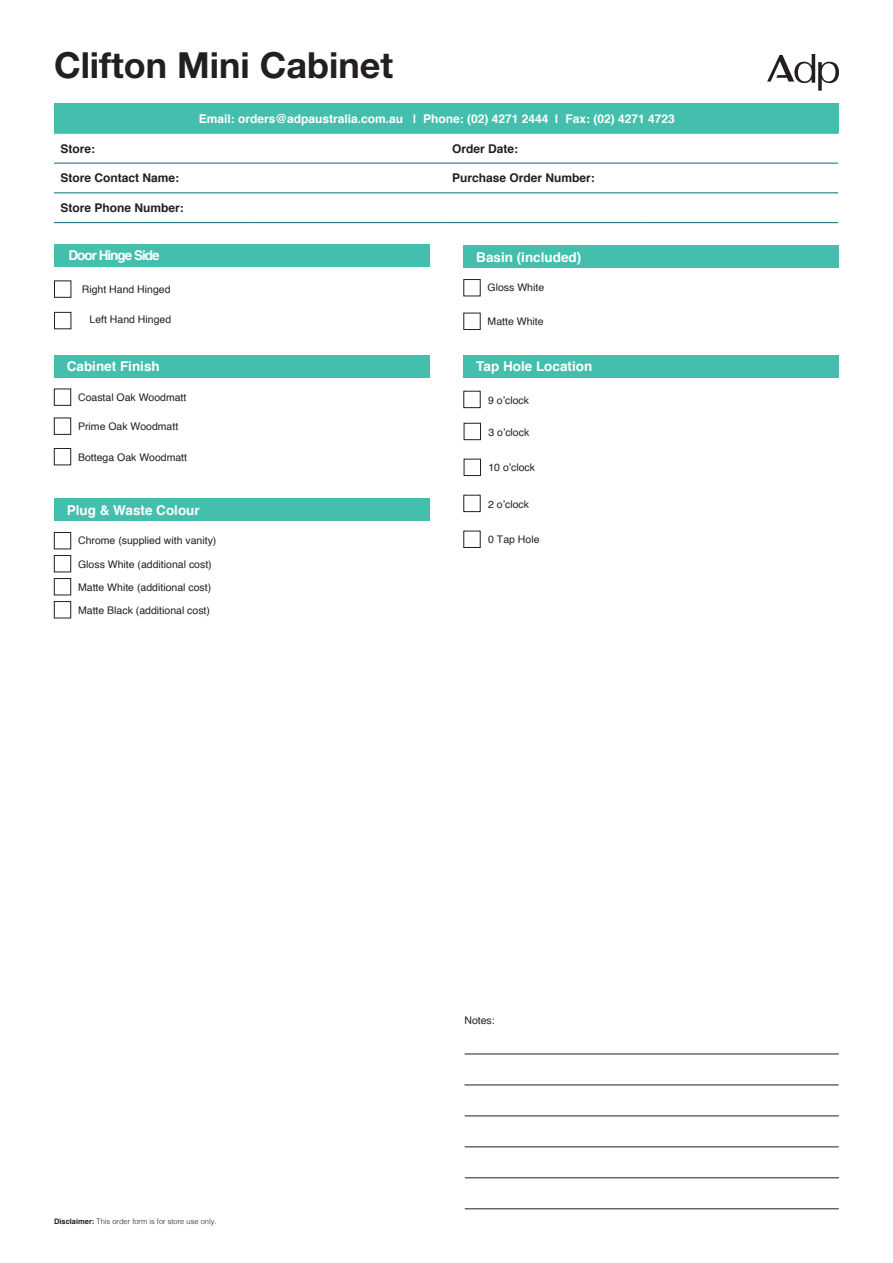
<style>
.page{position:relative;width:893px;height:1263px;background:#fff}
.page>*{position:absolute;margin:0;border:0;box-sizing:border-box;transform-origin:0 0}
.t1{font:700 36px "Helvetica Neue LT Pro";color:#231f20}
.t2{font:700 13.5px "Helvetica";color:#fff}
.t3{font:700 13.5px "Helvetica";letter-spacing:-.07em;color:#fff}
.t4{font:700 12px "Helvetica";color:#231f20}
.t5{font:700 12px "Helvetica";color:#fff}
.t6{font:10.5px "Helvetica";color:#231f20}
.t7{font:300 7.5px "Helvetica";color:#231f20}
.s1{font-weight:700}
</style>
<div class="page">
<hr style="left:465px;top:1054px;width:374px;height:1px;background:#231f20">
<hr style="left:464px;top:1085px;width:375px;height:1px;background:#231f20">
<hr style="left:465px;top:1116px;width:374px;height:1px;background:#231f20">
<hr style="left:465px;top:1146px;width:374px;height:1px;background:#231f20">
<hr style="left:465px;top:1177px;width:374px;height:1px;background:#231f20">
<hr style="left:465px;top:1208px;width:374px;height:1px;background:#231f20">
<div style="left:54px;top:355px;width:375px;height:22px;background:#45bfad"></div>
<div style="left:54px;top:389px;width:17px;height:17px;border:1px solid #231f20"></div>
<div style="left:54px;top:418px;width:17px;height:17px;border:1px solid #231f20"></div>
<div style="left:54px;top:448px;width:17px;height:17px;border:1px solid #231f20"></div>
<div style="left:54px;top:499px;width:375px;height:22px;background:#45bfad"></div>
<div style="left:54px;top:532px;width:17px;height:17px;border:1px solid #231f20"></div>
<div style="left:54px;top:555px;width:17px;height:17px;border:1px solid #231f20"></div>
<div style="left:54px;top:578px;width:17px;height:17px;border:1px solid #231f20"></div>
<div style="left:54px;top:601px;width:17px;height:17px;border:1px solid #231f20"></div>
<svg style="left:767px;top:54px;width:72px;height:37px"></svg>
<div style="left:54px;top:104px;width:784px;height:29px;background:#45bfad"></div>
<div style="left:54px;top:162px;width:784px;height:32px;background:#9dc8cb"></div>
<svg style="left:54px;top:164px;width:784px;height:28px"></svg>
<hr style="left:54px;top:163px;width:196px;height:1px;background:#007078">
<hr style="left:250px;top:163px;width:196px;height:1px;background:#007078">
<hr style="left:446px;top:163px;width:196px;height:1px;background:#007078">
<hr style="left:642px;top:163px;width:196px;height:1px;background:#007078">
<hr style="left:54px;top:192px;width:196px;height:1px;background:#007078">
<hr style="left:250px;top:192px;width:196px;height:1px;background:#007078">
<hr style="left:446px;top:192px;width:196px;height:1px;background:#007078">
<hr style="left:642px;top:192px;width:196px;height:1px;background:#007078">
<hr style="left:54px;top:222px;width:196px;height:1px;background:#007078">
<hr style="left:250px;top:222px;width:196px;height:1px;background:#007078">
<hr style="left:446px;top:222px;width:196px;height:1px;background:#007078">
<hr style="left:642px;top:222px;width:196px;height:1px;background:#007078">
<hr style="left:54px;top:103px;width:196px;height:1px;background:#45bfad">
<hr style="left:250px;top:103px;width:196px;height:1px;background:#45bfad">
<hr style="left:446px;top:103px;width:196px;height:1px;background:#45bfad">
<hr style="left:642px;top:103px;width:196px;height:1px;background:#45bfad">
<hr style="left:54px;top:133px;width:196px;height:1px;background:#45bfad">
<hr style="left:250px;top:133px;width:196px;height:1px;background:#45bfad">
<hr style="left:446px;top:133px;width:196px;height:1px;background:#45bfad">
<hr style="left:642px;top:133px;width:196px;height:1px;background:#45bfad">
<div style="left:54px;top:245px;width:375px;height:22px;background:#45bfad"></div>
<div style="left:463px;top:355px;width:376px;height:22px;background:#45bfad"></div>
<div style="left:54px;top:281px;width:17px;height:17px;border:1px solid #231f20"></div>
<div style="left:54px;top:312px;width:17px;height:17px;border:1px solid #231f20"></div>
<div style="left:463px;top:246px;width:376px;height:22px;background:#45bfad"></div>
<div style="left:464px;top:423px;width:17px;height:17px;border:1px solid #231f20"></div>
<div style="left:464px;top:459px;width:17px;height:17px;border:1px solid #231f20"></div>
<div style="left:463px;top:495px;width:17px;height:17px;border:1px solid #231f20"></div>
<div style="left:463px;top:531px;width:17px;height:17px;border:1px solid #231f20"></div>
<h1 class="t1" style="left:54px;top:42px;width:341px">Clifton Mini Cabinet</h1>
<p class="t5" style="left:199px;top:109px;width:477px">Email: orders@adpaustralia.com.au | Phone: (02) 4271 2444 | Fax: (02) 4271 4723</p>
<p class="t4" style="left:60px;top:139px;width:36px">Store:</p>
<p class="t4" style="left:452px;top:139px;width:68px">Order Date:</p>
<p class="t4" style="left:60px;top:169px;width:120px">Store Contact Name:</p>
<p class="t4" style="left:452px;top:169px;width:144px">Purchase Order Number:</p>
<p class="t4" style="left:60px;top:198px;width:125px">Store Phone Number:</p>
<p class="t3" style="left:68px;top:244px;width:93px">Door Hinge Side</p>
<p class="t6" style="left:82px;top:281px;width:90px">Right Hand Hinged</p>
<p class="t6" style="left:90px;top:312px;width:83px">Left Hand Hinged</p>
<p class="t2" style="left:67px;top:356px;width:95px">Cabinet Finish</p>
<p class="t6" style="left:78px;top:389px;width:110px">Coastal Oak Woodmatt</p>
<p class="t6" style="left:78px;top:418px;width:102px">Prime Oak Woodmatt</p>
<p class="t6" style="left:78px;top:449px;width:110px">Bottega Oak Woodmatt</p>
<p class="t2" style="left:67px;top:499px;width:135px">Plug &amp; Waste Colour</p>
<p class="t6" style="left:78px;top:532px;width:140px">Chrome (supplied with vanity)</p>
<p class="t6" style="left:78px;top:556px;width:135px">Gloss White (additional cost)</p>
<p class="t6" style="left:78px;top:579px;width:135px">Matte White (additional cost)</p>
<p class="t6" style="left:78px;top:602px;width:133px">Matte Black (additional cost)</p>
<p class="t7" style="left:54px;top:1216px;width:164px"><span class="s1">Disclaimer:</span> This order form is for store use only.</p>
<p class="t2" style="left:476px;top:246px;width:107px">Basin (included)</p>
<p class="t6" style="left:488px;top:280px;width:58px">Gloss White</p>
<p class="t6" style="left:488px;top:313px;width:58px">Matte White</p>
<p class="t2" style="left:476px;top:356px;width:118px">Tap Hole Location</p>
<p class="t6" style="left:488px;top:392px;width:42px">9 o’clock</p>
<p class="t6" style="left:488px;top:424px;width:42px">3 o’clock</p>
<p class="t6" style="left:488px;top:460px;width:48px">10 o’clock</p>
<p class="t6" style="left:488px;top:496px;width:42px">2 o’clock</p>
<p class="t6" style="left:488px;top:532px;width:53px">0 Tap Hole</p>
<p class="t6" style="left:464px;top:1012px;width:32px">Notes:</p>
</div>
